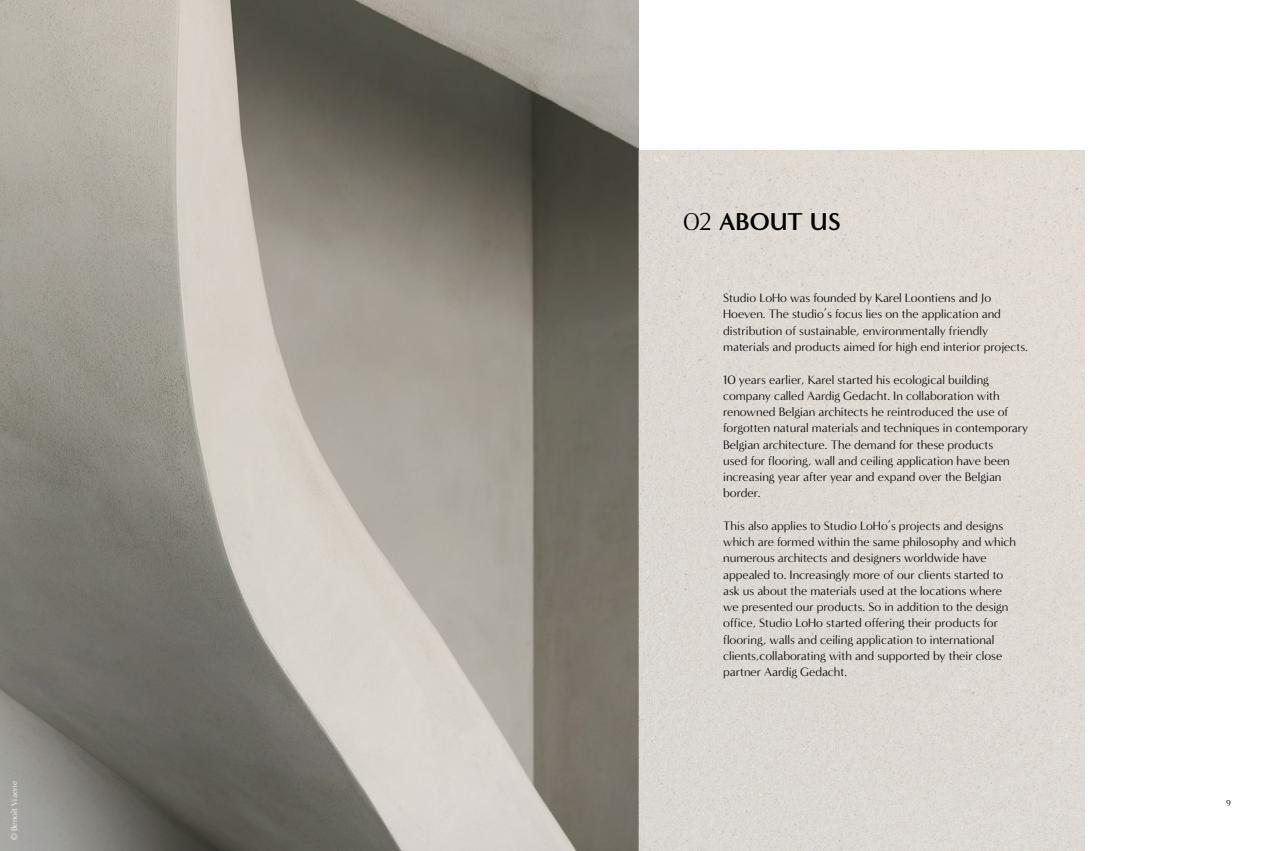
<style>
.page{position:relative;width:1276px;height:851px;background:#fff}
.page>*{position:absolute;margin:0;border:0;box-sizing:border-box;transform-origin:0 0}
.t1{font:700 25px "Minerva Modern";color:#000}
.t2{font:12.5px/16.2px "Minerva Modern";color:#000}
.t3{font:8.75px "Minerva Modern";color:#fff}
.t4{font:8.75px "Minerva Modern";color:#000}
.s1{font-weight:400}
</style>
<div class="page">
<img style="left:0;top:0;width:638px;height:850px">
<div style="left:638px;top:150px;width:446px;height:700px;background:#ded9d3"></div>
<p class="t3" style="left:9px;top:840px;width:61px;rotate:-90deg">© Benoît Viaene</p>
<h1 class="t1" style="left:683px;top:206px;width:159px"><span class="s1">02</span> ABOUT US</h1>
<p class="t2" style="left:723px;top:290px;width:306px">Studio LoHo was founded by Karel Loontiens and Jo Hoeven. The studio’s focus lies on the application and distribution of sustainable, environmentally friendly materials and products aimed for high end interior projects.</p>
<p class="t2" style="left:723px;top:371px;width:307px">10 years earlier, Karel started his ecological building company called Aardig Gedacht. In collaboration with renowned Belgian architects he reintroduced the use of forgotten natural materials and techniques in contemporary Belgian architecture. The demand for these products<br>used for flooring, wall and ceiling application have been increasing year after year and expand over the Belgian border.</p>
<p class="t2" style="left:723px;top:517px;width:294px">This also applies to Studio LoHo’s projects and designs which are formed within the same philosophy and which numerous architects and designers worldwide have appealed to. Increasingly more of our clients started to ask us about the materials used at the locations where we presented our products. So in addition to the design office, Studio LoHo started offering their products for flooring, walls and ceiling application to international clients,collaborating with and supported by their close partner Aardig Gedacht.</p>
<p class="t4" style="left:1226px;top:797px;width:6px">9</p>
</div>
